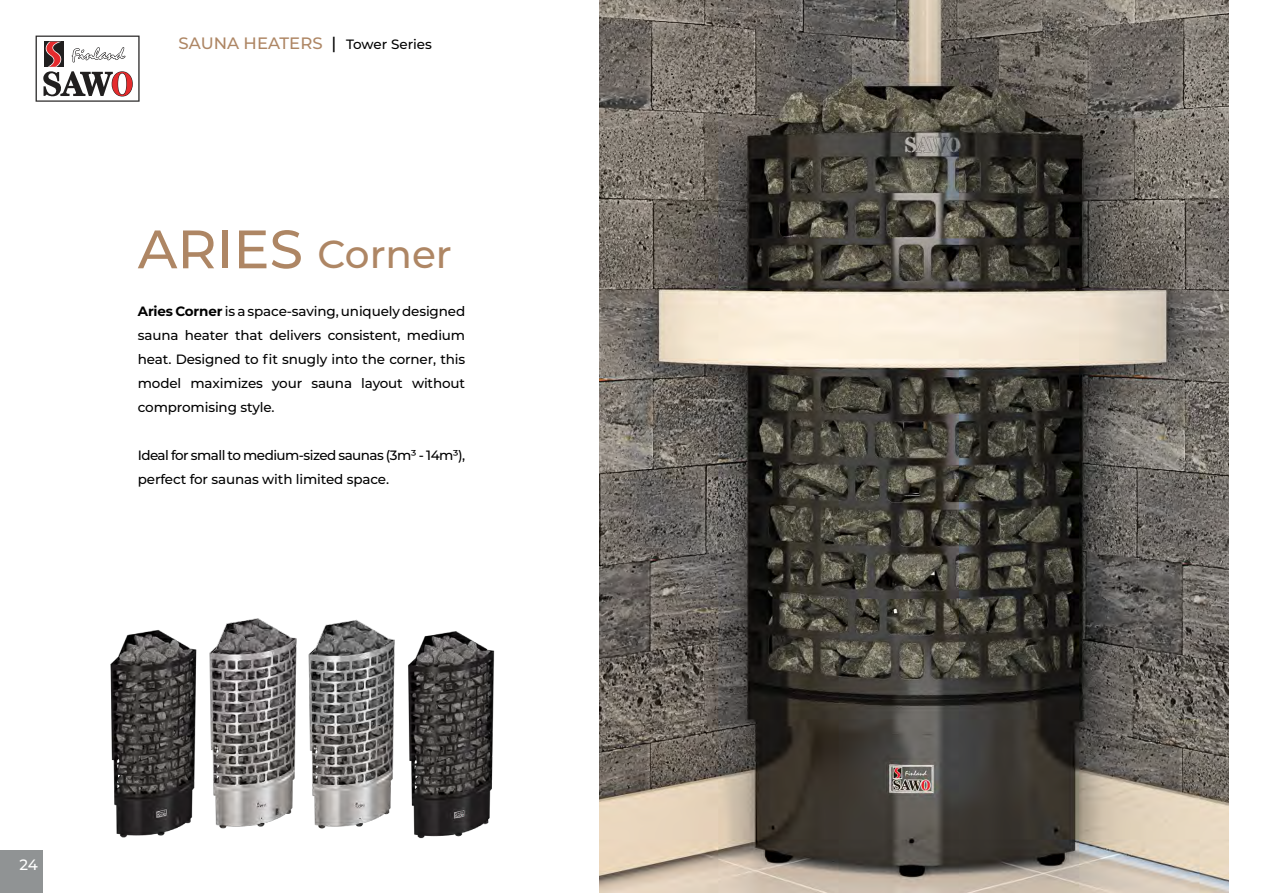
<style>
.page{position:relative;width:1263px;height:893px;background:#fff}
.page>*{position:absolute;margin:0;border:0;box-sizing:border-box;transform-origin:0 0}
.t1{font:500 39px "Montserrat";color:#ae8664}
.t2{font:500 16.5px "Montserrat";color:#ae8664}
.t3{font:500 15px "Montserrat";color:#fff}
.t4{font:500 13.5px/24px "Montserrat";letter-spacing:-.01em;color:#000;text-align:justify}
.t5{font:500 13.5px/24px "Montserrat";letter-spacing:-.04em;color:#000}
.s1{color:#000}
.s2{font-size:13.5px;color:#000}
.s3{font-size:54px}
.s4{font-weight:700}
</style>
<div class="page">
<div style="left:0;top:850px;width:43px;height:43px;background:#909394"></div>
<svg style="left:35px;top:35px;width:105px;height:67px"></svg>
<img style="left:600px;top:0;width:628px;height:893px">
<img style="left:110px;top:630px;width:87px;height:208px">
<img style="left:308px;top:619px;width:87px;height:210px">
<img style="left:209px;top:618px;width:88px;height:211px">
<img style="left:408px;top:631px;width:87px;height:208px">
<p class="t2" style="left:179px;top:32px;width:255px">SAUNA HEATERS <span class="s1">|</span> <span class="s2">Tower Series</span></p>
<h1 class="t1" style="left:138px;top:227px;width:316px"><span class="s3">ARIES</span> Corner</h1>
<p class="t4" style="left:138px;top:299px;width:329px"><span class="s4">Aries Corner</span> is a space-saving, uniquely designed sauna heater that delivers consistent, medium heat. Designed to fit snugly into the corner, this model maximizes your sauna layout without compromising style.</p>
<p class="t5" style="left:138px;top:443px;width:329px">Ideal for small to medium-sized saunas (3m³ - 14m³), perfect for saunas with limited space.</p>
<p class="t3" style="left:19px;top:854px;width:20px">24</p>
</div>
